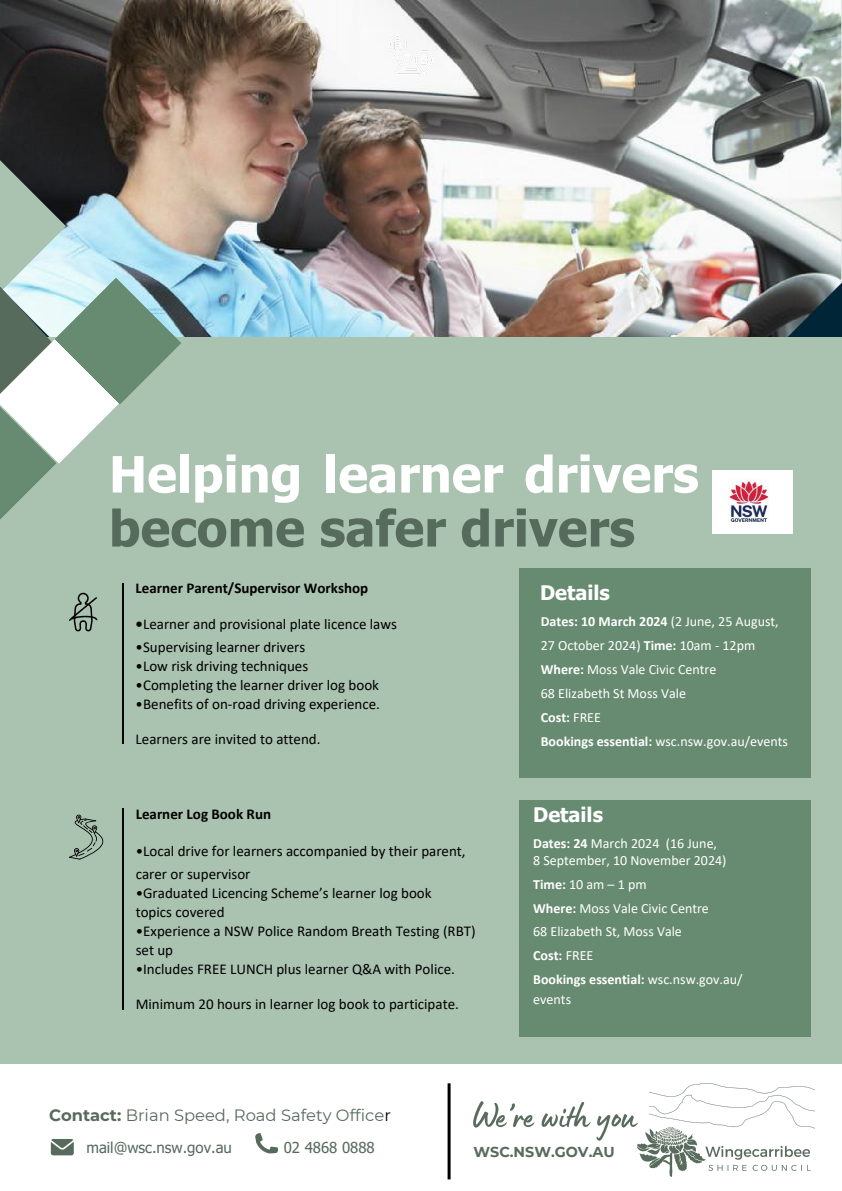
<style>
.page{position:relative;width:842px;height:1191px;background:#fff}
.page>*{position:absolute;margin:0;border:0;box-sizing:border-box;transform-origin:0 0}
.t1{font:700 50px/54px "Tahoma";color:#fff}
.t2{font:700 20px "Tahoma";color:#fff}
.t3{font:16.4px "Montserrat";color:#576b5c}
.t4{font:15px/19.5px "Calibri";color:#000}
.t5{font:700 15px "Calibri";color:#000}
.t6{font:15px "Tahoma";color:#576b5c}
.t7{font:700 14.3px "Montserrat";color:#576b5c}
.t8{font:14px/24px "Calibri";color:#fff}
.t9{font:700 14px "Calibri";color:#fff}
.s1{color:#576b5c}
.s2{font-weight:700}
.s3{color:#000}
.s4{font-weight:400}
</style>
<div class="page">
<div style="left:0;top:304px;width:842px;height:886px;background:#aac2b0"></div>
<img style="left:0;top:1px;width:842px;height:336px">
<svg style="left:0;top:36px;width:182px;height:484px"></svg>
<div style="left:519px;top:800px;width:291px;height:237px;background:#678b70"></div>
<div style="left:519px;top:568px;width:291px;height:209px;background:#678b70"></div>
<hr style="left:122px;top:583px;width:1px;height:160px;background:#000">
<hr style="left:122px;top:808px;width:2px;height:201px;background:#000">
<svg style="left:69px;top:592px;width:28px;height:39px"></svg>
<svg style="left:69px;top:814px;width:35px;height:45px"></svg>
<div style="left:0;top:1064px;width:842px;height:126px;background:#fff"></div>
<img style="left:637px;top:1083px;width:177px;height:92px">
<img style="left:473px;top:1101px;width:164px;height:40px">
<img style="left:389px;top:35px;width:44px;height:40px">
<svg style="left:51px;top:1139px;width:23px;height:16px"></svg>
<svg style="left:255px;top:1133px;width:23px;height:21px"></svg>
<hr style="left:448px;top:1083px;width:3px;height:96px;background:#000">
<img style="left:713px;top:470px;width:79px;height:64px">
<h3 class="t1" style="left:109px;top:445px;width:591px">Helping learner drivers <span class="s1">become safer drivers</span></h3>
<p class="t5" style="left:136px;top:581px;width:234px">Learner Parent/Supervisor Workshop</p>
<p class="t4" style="left:136px;top:616px;width:263px"><span class="s2">•</span>Learner and provisional plate licence laws</p>
<p class="t4" style="left:136px;top:638px;width:171px">•Supervising learner drivers</p>
<p class="t4" style="left:136px;top:657px;width:174px">•Low risk driving techniques</p>
<p class="t4" style="left:136px;top:676px;width:245px">•Completing the learner driver log book</p>
<p class="t4" style="left:136px;top:695px;width:246px">•Benefits of on-road driving experience.</p>
<p class="t4" style="left:136px;top:730px;width:186px">Learners are invited to attend.</p>
<h2 class="t5" style="left:136px;top:807px;width:137px">Learner Log Book Run</h2>
<h2 class="t4" style="left:136px;top:841px;width:331px;line-height:22.5px">•Local drive for learners accompanied by their parent, carer or supervisor</h2>
<h2 class="t4" style="left:136px;top:883px;width:297px">•Graduated Licencing Scheme’s learner log book topics covered</h2>
<h2 class="t4" style="left:136px;top:922px;width:341px">•Experience a NSW Police Random Breath Testing (RBT) set up</h2>
<h2 class="t4" style="left:136px;top:960px;width:321px">•Includes FREE LUNCH plus learner Q&amp;A with Police.</h2>
<h2 class="t4" style="left:136px;top:994px;width:325px">Minimum 20 hours in learner log book to participate.</h2>
<h3 class="t3" style="left:49px;top:1105px;width:343px"><span class="s2">Contact:</span> Brian Speed, Road Safety Office<span class="s3">r</span></h3>
<p class="t2" style="left:540px;top:580px;width:71px">Details</p>
<p class="t8" style="left:541px;top:610px;width:239px"><span class="s2">Dates: 10 March 2024</span> (2 June, 25 August,<br>27 October 2024) <span class="s2">Time:</span> 10am - 12pm</p>
<p class="t8" style="left:541px;top:658px;width:177px"><span class="s2">Where:</span> Moss Vale Civic Centre</p>
<p class="t8" style="left:541px;top:682px;width:147px">68 Elizabeth St Moss Vale</p>
<p class="t9" style="left:541px;top:711px;width:62px">Cost: <span class="s4">FREE</span></p>
<p class="t8" style="left:541px;top:730px;width:249px"><span class="s2">Bookings essential:</span> wsc.nsw.gov.au/events</p>
<p class="t2" style="left:533px;top:802px;width:71px">Details</p>
<p class="t8" style="left:533px;top:832px;width:185px"><span class="s2">Dates: 24</span> March 2024 (16 June,</p>
<p class="t8" style="left:533px;top:849px;width:195px">8 September, 10 November 2024)</p>
<p class="t8" style="left:533px;top:873px;width:115px"><span class="s2">Time:</span> 10 am – 1 pm</p>
<p class="t8" style="left:533px;top:897px;width:177px"><span class="s2">Where:</span> Moss Vale Civic Centre</p>
<p class="t8" style="left:533px;top:920px;width:150px">68 Elizabeth St, Moss Vale</p>
<h3 class="t9" style="left:533px;top:949px;width:62px">Cost: <span class="s4">FREE</span></h3>
<h2 class="t9" style="left:533px;top:973px;width:211px">Bookings essential: <span class="s4">wsc.nsw.gov.au/</span></h2>
<p class="t8" style="left:533px;top:988px;width:39px">events</p>
<p class="t6" style="left:86px;top:1137px;width:147px">mail@wsc.nsw.gov.au</p>
<p class="t6" style="left:284px;top:1137px;width:93px">02 4868 0888</p>
<p class="t7" style="left:473px;top:1142px;width:143px">WSC.NSW.GOV.AU</p>
</div>
